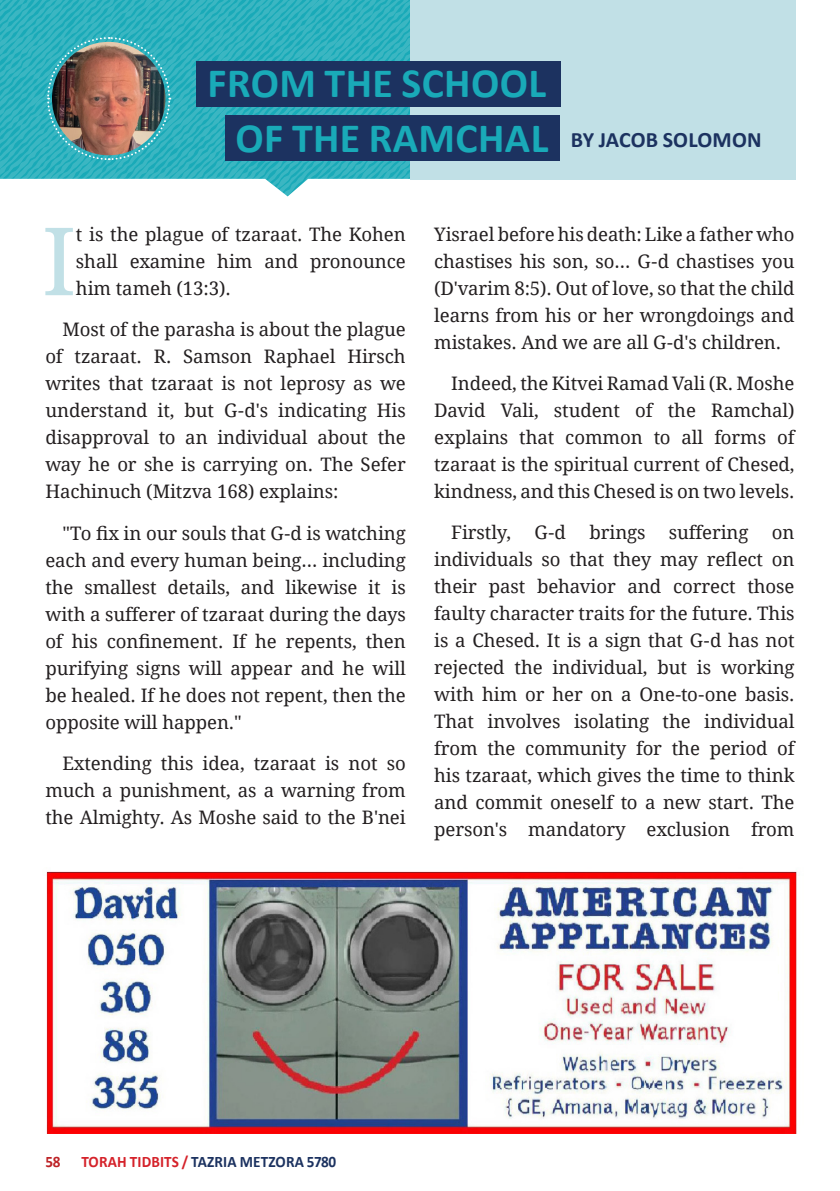
<style>
.page{position:relative;width:840px;height:1191px;background:#fff}
.page>*{position:absolute;margin:0;border:0;box-sizing:border-box;transform-origin:0 0}
.drop{font:94.2px "Droid Serif";color:#c1e0e6}
.t1{font:700 41.8px "Calibri";letter-spacing:.01em;color:#19aab8}
.t2{font:700 22px "Calibri";letter-spacing:.01em;color:#1c3260}
.MAIN_TEXT{font:18.6px/27px "Droid Serif";letter-spacing:-.005em;color:#231f20;text-align:justify}
.drop-2{font:18.6px/27px "Droid Serif";letter-spacing:-.005em;color:#231f20;text-align:justify}
.t3{font:700 16px "Calibri";letter-spacing:.01em;color:#1c3260;scale:.95 1}
.s1{color:#bd2327}
.s2{color:#d5222a}
</style>
<div class="page">
<svg style="left:282px;top:0;width:93px;height:196px"></svg>
<svg style="left:278px;top:0;width:93px;height:192px"></svg>
<svg style="left:273px;top:0;width:93px;height:189px"></svg>
<svg style="left:269px;top:0;width:95px;height:185px"></svg>
<svg style="left:0;top:0;width:360px;height:182px"></svg>
<svg style="left:0;top:0;width:352px;height:175px;background:#2eb1be"></svg>
<svg style="left:0;top:0;width:348px;height:170px;background:#2cb1bd"></svg>
<svg style="left:0;top:0;width:345px;height:166px;background:#2eb1be"></svg>
<div style="left:409px;top:0;width:386px;height:179px;background:#c1e0e6"></div>
<div style="left:196px;top:61px;width:364px;height:46px;background:#1c3260"></div>
<div style="left:225px;top:115px;width:335px;height:46px;background:#1c3260"></div>
<svg style="left:0;top:0;width:307px;height:161px"></svg>
<img style="left:46px;top:871px;width:754px;height:263px">
<p class="t1" style="left:207px;top:54px;width:340px">FROM THE SCHOOL</p>
<p class="t1" style="left:235px;top:108px;width:314px">OF THE RAMCHAL</p>
<p class="t2" style="left:570px;top:124px;width:192px">BY JACOB SOLOMON</p>
<p class="drop" style="left:42px;top:203px;width:36px">I</p>
<p class="drop-2" style="left:76px;top:221px;width:331px">t is the plague of tzaraat. The Kohen shall examine him and pronounce him tameh (13:3).</p>
<p class="MAIN_TEXT" style="left:45px;top:316px;width:362px;text-indent:17px">Most of the parasha is about the plague of tzaraat. R. Samson Raphael Hirsch writes that tzaraat is not leprosy as we understand it, but G-d's indicating His disapproval to an individual about the way he or she is carrying on. The Sefer Hachinuch (Mitzva 168) explains:</p>
<p class="MAIN_TEXT" style="left:45px;top:519px;width:362px;text-indent:17px">"To fix in our souls that G-d is watching each and every human being… including the smallest details, and likewise it is with a sufferer of tzaraat during the days of his confinement. If he repents, then purifying signs will appear and he will be healed. If he does not repent, then the opposite will happen."</p>
<p class="MAIN_TEXT" style="left:45px;top:750px;width:362px;text-indent:17px">Extending this idea, tzaraat is not so much a punishment, as a warning from the Almighty. As Moshe said to the B'nei</p>
<p class="MAIN_TEXT" style="left:434px;top:220px;width:362px">Yisrael before his death: Like a father who chastises his son, so… G-d chastises you (D'varim 8:5). Out of love, so that the child learns from his or her wrongdoings and mistakes. And we are all G-d's children.</p>
<p class="MAIN_TEXT" style="left:434px;top:370px;width:362px;text-indent:17px">Indeed, the Kitvei Ramad Vali (R. Moshe David Vali, student of the Ramchal) explains that common to all forms of tzaraat is the spiritual current of Chesed, kindness, and this Chesed is on two levels.</p>
<p class="MAIN_TEXT" style="left:451px;top:519px;width:61px">Firstly,</p>
<p class="MAIN_TEXT" style="left:534px;top:519px;width:33px">G-d</p>
<p class="MAIN_TEXT" style="left:589px;top:519px;width:58px">brings</p>
<p class="MAIN_TEXT" style="left:668px;top:519px;width:81px">suffering</p>
<p class="MAIN_TEXT" style="left:434px;top:519px;width:362px;text-indent:337px">on individuals so that they may reflect on their past behavior and correct those faulty character traits for the future. This is a Chesed. It is a sign that G-d has not rejected the individual, but is working with him or her on a One-to-one basis.<br>That involves isolating the individual from the community for the period of his tzaraat, which gives the time to think and commit oneself to a new start. The person's mandatory exclusion from</p>
<p class="t3" style="left:45px;top:1150px;width:307px"><span class="s1">58</span> <span class="s2">TORAH TIDBITS /</span> TAZRIA METZORA 5780</p>
</div>
